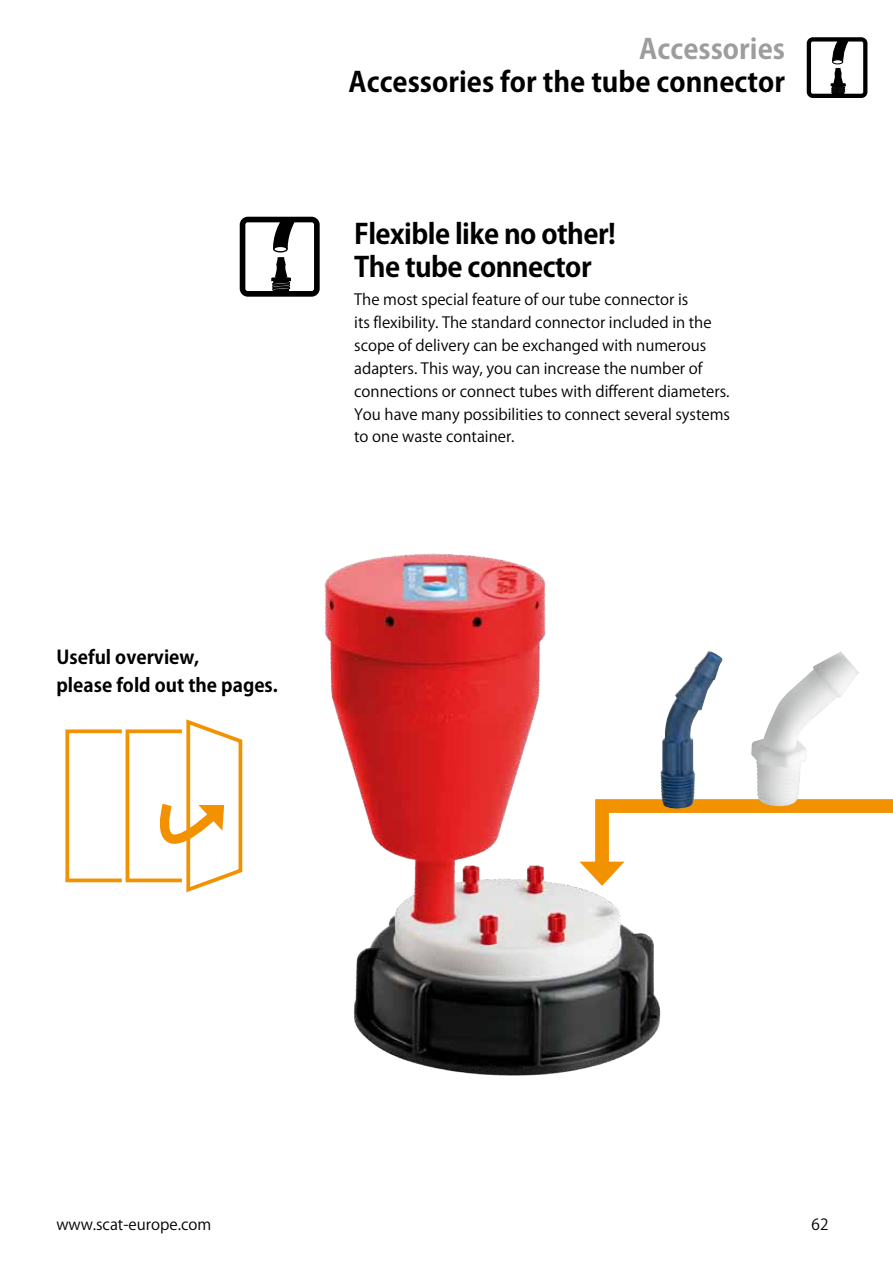
<style>
.page{position:relative;width:893px;height:1263px;background:#fff}
.page>*{position:absolute;margin:0;border:0;box-sizing:border-box;transform-origin:0 0}
.t1{font:700 27.6px/33.6px "Koz Go Pr 6 N";letter-spacing:-.02em;color:#000}
.t2{font:700 27.6px "Koz Go Pr 6 N";color:#000}
.t3{font:700 27.6px "Koz Go Pr 6 N";color:#9d9d9c}
.t4{font:700 18.75px/28px "Koz Go Pro";color:#000}
.t5{font:15.3px/23px "Koz Go Pro";color:#000}
</style>
<div class="page">
<svg style="left:240px;top:217px;width:80px;height:80px"></svg>
<div style="left:274px;top:246px;width:13px;height:6px;background:#fff;border-radius:50%"></div>
<div style="left:273px;top:246px;width:15px;height:6px;border:1px solid #000;border-radius:50%"></div>
<div style="left:126px;top:729px;width:58px;height:153px;border:4px solid #f39200"></div>
<div style="left:65px;top:729px;width:59px;height:153px;border:4px solid #f39200"></div>
<svg style="left:148px;top:719px;width:95px;height:174px"></svg>
<svg style="left:807px;top:37px;width:60px;height:61px"></svg>
<hr style="left:833px;top:60px;width:10px;height:4px;background:#fff;border-radius:50%">
<div style="left:832px;top:59px;width:11px;height:5px;border:1px solid #000;border-radius:50%"></div>
<svg style="left:324px;top:553px;width:535px;height:523px"></svg>
<svg style="left:579px;top:792px;width:314px;height:94px"></svg>
<img style="left:660px;top:651px;width:62px;height:158px">
<h1 class="t3" style="left:639px;top:34px;width:147px">Accessories</h1>
<h1 class="t2" style="left:348px;top:67px;width:438px">Accessories for the tube connector</h1>
<h1 class="t1" style="left:354px;top:217px;width:263px">Flexible like no other!<br>The tube connector</h1>
<p class="t5" style="left:354px;top:288px;width:377px">The most special feature of our tube connector is<br>its flexibility. The standard connector included in the scope of delivery can be exchanged with numerous adapters. This way, you can increase the number of connections or connect tubes with different diameters.<br>You have many possibilities to connect several systems to one waste container.</p>
<p class="t4" style="left:56px;top:644px;width:223px">Useful overview,<br>please fold out the pages.</p>
<p class="t5" style="left:56px;top:1213px;width:156px">www.scat-europe.com</p>
<p class="t5" style="left:812px;top:1213px;width:18px">62</p>
</div>
